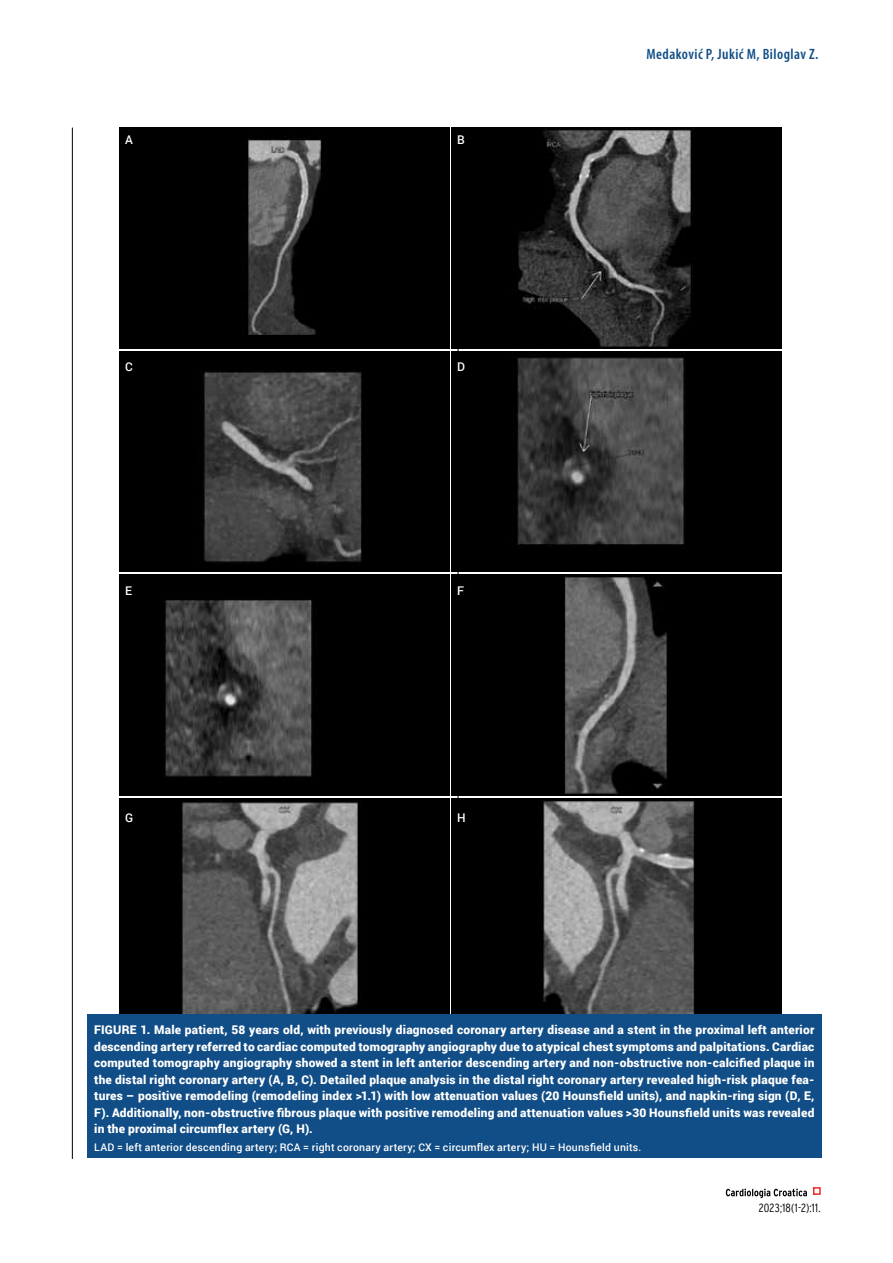
<style>
.page{position:relative;width:893px;height:1263px;background:#fff}
.page>*{position:absolute;margin:0;border:0;box-sizing:border-box;transform-origin:0 0}
.t1{font:600 condensed 15px "Myriad Pro";letter-spacing:.03em;color:#114d86}
.t2{font:900 12px/16.5px "Roboto";letter-spacing:.02em;color:#fff;text-align:justify}
.t3{font:300 condensed 12px "Interstate";letter-spacing:.02em;color:#000}
.t4{font:500 12px "Roboto";color:#fff}
.t5{font:500 10.5px "Roboto";letter-spacing:.025em;color:#fff}
</style>
<div class="page">
<svg style="left:726px;top:1188px;width:81px;height:10px"></svg>
<div style="left:813px;top:1187px;width:8px;height:8px;border:2px solid #ee292a"></div>
<hr style="left:72px;top:128px;width:1px;height:1031px;background:#000">
<hr style="left:458px;top:128px;width:1px;height:1028px;background:#000">
<img style="left:120px;top:128px;width:329px;height:220px">
<img style="left:452px;top:128px;width:329px;height:220px">
<img style="left:120px;top:351px;width:329px;height:221px">
<img style="left:452px;top:351px;width:329px;height:221px">
<img style="left:120px;top:575px;width:329px;height:220px">
<img style="left:452px;top:575px;width:329px;height:220px">
<img style="left:120px;top:798px;width:329px;height:216px">
<img style="left:452px;top:798px;width:329px;height:216px">
<div style="left:87px;top:1014px;width:735px;height:144px;background:#114d86"></div>
<p class="t1" style="left:646px;top:45px;width:174px">Medaković P, Jukić M, Biloglav Z.</p>
<p class="t4" style="left:125px;top:132px;width:9px">A</p>
<p class="t4" style="left:457px;top:132px;width:9px">B</p>
<p class="t4" style="left:125px;top:358px;width:9px">C</p>
<p class="t4" style="left:457px;top:358px;width:9px">D</p>
<p class="t4" style="left:125px;top:582px;width:8px">E</p>
<p class="t4" style="left:457px;top:582px;width:8px">F</p>
<p class="t4" style="left:125px;top:809px;width:10px">G</p>
<p class="t4" style="left:457px;top:809px;width:10px">H</p>
<p class="t2" style="left:94px;top:1021px;width:722px">Figure 1. Male patient, 58 years old, with previously diagnosed coronary artery disease and a stent in the proximal left anterior descending artery referred to cardiac computed tomography angiography due to atypical chest symptoms and palpitations. Cardiac computed tomography angiography showed a stent in left anterior descending artery and non-obstructive non-calcified plaque in the distal right coronary artery (A, B, C). Detailed plaque analysis in the distal right coronary artery revealed high-risk plaque fea&shy;tures – positive remodeling (remodeling index &gt;1.1) with low attenuation values (20 Hounsfield units), and napkin-ring sign (D, E, F). Additionally, non-obstructive fibrous plaque with positive remodeling and attenuation values &gt;30 Hounsfield units was revealed in the proximal circumflex artery (G, H).</p>
<p class="t5" style="left:94px;top:1140px;width:549px">LAD = left anterior descending artery; RCA = right coronary artery; CX = circumflex artery; HU = Hounsfield units.</p>
<p class="t3" style="left:759px;top:1201px;width:64px">2023;18(1-2):11.</p>
</div>
